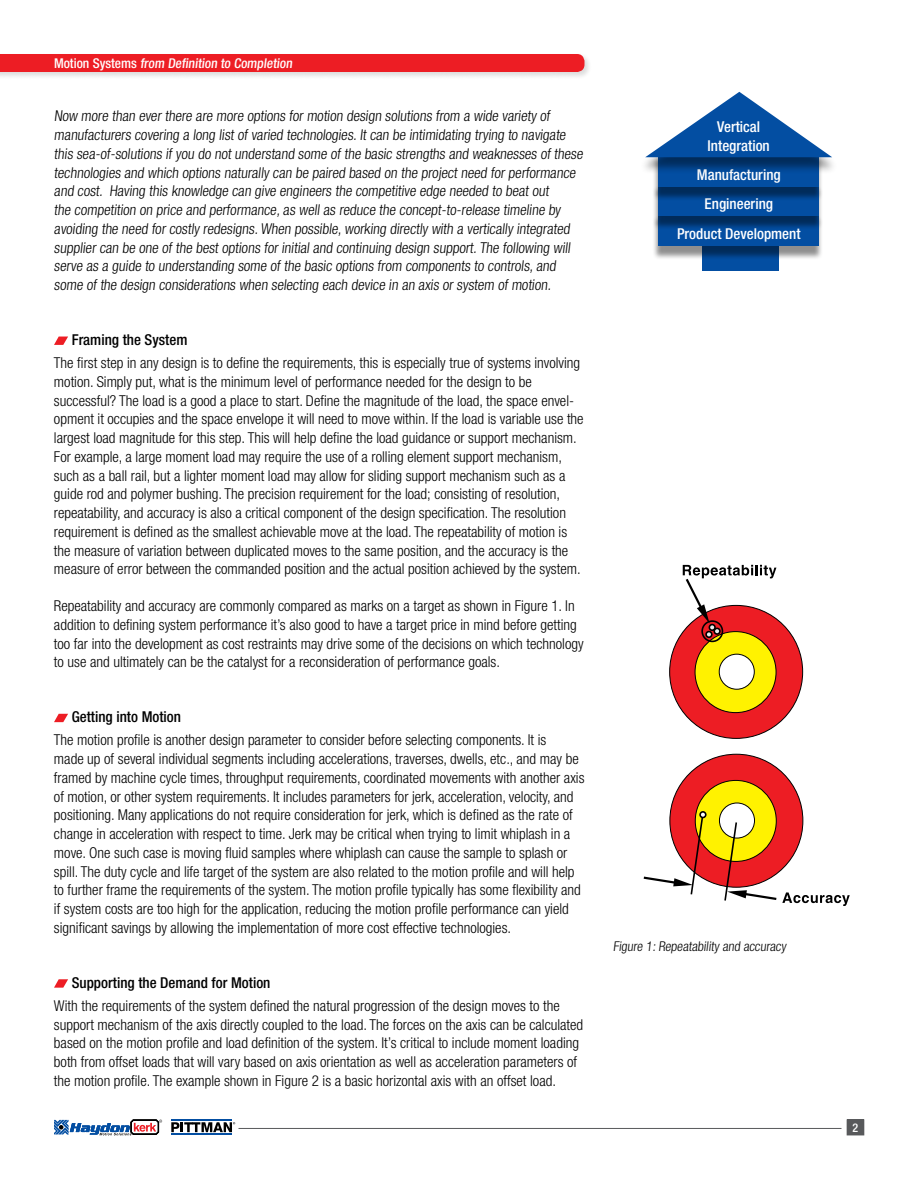
<style>
.page{position:relative;width:918px;height:1188px;background:#fff}
.page>*{position:absolute;margin:0;border:0;box-sizing:border-box;transform-origin:0 0}
.t1{font:300 condensed 15px/18.8px "Helvetica Neue LT Std";color:#000}
.t2{font:500 condensed 15px "Helvetica Neue LT Std";color:#000}
.t3{font:500 condensed 15px/18.8px "Helvetica Neue LT Std";color:#fff;text-align:center}
.t4{font:500 condensed 13.5px "Helvetica Neue LT Std";color:#fff}
.t5{font:300 condensed 13.5px "Helvetica Neue LT Std";color:#000}
.t6{font:500 condensed 12px "Helvetica Neue LT Std";color:#fff}
</style>
<div class="page">
<hr style="left:238px;top:1128px;width:604px;height:1px;background:#58595b">
<svg style="left:54px;top:1120px;width:108px;height:15px"></svg>
<svg style="left:171px;top:1122px;width:64px;height:10px"></svg>
<hr style="left:171px;top:1133px;width:61px;height:2px;background:#034ea2">
<hr style="left:171px;top:1120px;width:61px;height:1px;background:#034ea2">
<div style="left:0;top:53px;width:592px;height:27px;background:#000;opacity:.14"></div>
<div style="left:0;top:54px;width:585px;height:18px;background:#ed1d24"></div>
<div style="left:847px;top:1120px;width:17px;height:15px;background:#58595b"></div>
<div style="left:702px;top:239px;width:76px;height:32px;background:#034ea2"></div>
<svg style="left:54px;top:337px;width:14px;height:8px"></svg>
<svg style="left:54px;top:714px;width:14px;height:8px"></svg>
<svg style="left:54px;top:979px;width:14px;height:9px"></svg>
<div style="left:652px;top:215px;width:171px;height:45px;background:#000;opacity:.44"></div>
<div style="left:659px;top:211px;width:160px;height:35px;background:#034ea2"></div>
<div style="left:652px;top:186px;width:171px;height:44px;background:#000;opacity:.44"></div>
<div style="left:659px;top:182px;width:160px;height:34px;background:#034ea2"></div>
<div style="left:652px;top:156px;width:171px;height:45px;background:#000;opacity:.44"></div>
<div style="left:659px;top:152px;width:160px;height:35px;background:#034ea2"></div>
<div style="left:639px;top:94px;width:199px;height:80px;background:#000;opacity:.44"></div>
<svg style="left:645px;top:92px;width:187px;height:65px"></svg>
<div style="left:670px;top:605px;width:133px;height:133px;background:#ed1d24;border-radius:50%"></div>
<div style="left:695px;top:632px;width:81px;height:81px;background:#fff200;border-radius:50%"></div>
<div style="left:719px;top:654px;width:35px;height:35px;background:#fff;border-radius:50%"></div>
<div style="left:719px;top:654px;width:36px;height:36px;border:1px solid #000;border-radius:50%"></div>
<div style="left:701px;top:620px;width:22px;height:22px;border:2px solid #000;border-radius:50%"></div>
<div style="left:705px;top:631px;width:8px;height:7px;border:2px solid #000;border-radius:50%"></div>
<svg style="left:683px;top:565px;width:93px;height:72px"></svg>
<div style="left:670px;top:754px;width:133px;height:133px;background:#ed1d24;border-radius:50%"></div>
<div style="left:695px;top:780px;width:81px;height:81px;background:#fff200;border-radius:50%"></div>
<div style="left:719px;top:803px;width:36px;height:35px;background:#fff;border-radius:50%"></div>
<div style="left:719px;top:803px;width:36px;height:35px;border:1px solid #000;border-radius:50%"></div>
<svg style="left:644px;top:812px;width:132px;height:89px"></svg>
<div style="left:699px;top:811px;width:8px;height:7px;border:2px solid #000;border-radius:50%"></div>
<svg style="left:782px;top:892px;width:68px;height:14px"></svg>
<p class="t4" style="left:54px;top:55px;width:242px">Motion Systems from Definition to Completion</p>
<p class="t1" style="left:54px;top:107px;width:532px">Now more than ever there are more options for motion design solutions from a wide variety of manufacturers covering a long list of varied technologies. It can be intimidating trying to navigate this sea-of-solutions if you do not understand some of the basic strengths and weaknesses of these technologies and which options naturally can be paired based on the project need for performance and cost. Having this knowledge can give engineers the competitive edge needed to beat out<br>the competition on price and performance, as well as reduce the concept-to-release timeline by avoiding the need for costly redesigns.When possible, working directly with a vertically integrated supplier can be one of the best options for initial and continuing design support.The following will serve as a guide to understanding some of the basic options from components to controls, and some of the design considerations when selecting each device in an axis or system of motion.</p>
<p class="t2" style="left:72px;top:331px;width:117px">Framing the System</p>
<p class="t1" style="left:54px;top:353px;width:531px">The first step in any design is to define the requirements, this is especially true of systems involving motion. Simply put, what is the minimum level of performance needed for the design to be successful? The load is a good a place to start. Define the magnitude of the load, the space envel&shy;opment it occupies and the space envelope it will need to move within. If the load is variable use the largest load magnitude for this step. This will help define the load guidance or support mechanism.<br>For example, a large moment load may require the use of a rolling element support mechanism, such as a ball rail, but a lighter moment load may allow for sliding support mechanism such as a guide rod and polymer bushing. The precision requirement for the load; consisting of resolution, repeatability, and accuracy is also a critical component of the design specification. The resolution requirement is defined as the smallest achievable move at the load. The repeatability of motion is the measure of variation between duplicated moves to the same position, and the accuracy is the measure of error between the commanded position and the actual position achieved by the system.</p>
<p class="t1" style="left:54px;top:596px;width:531px">Repeatability and accuracy are commonly compared as marks on a target as shown in Figure 1. In addition to defining system performance it’s also good to have a target price in mind before getting too far into the development as cost restraints may drive some of the decisions on which technology to use and ultimately can be the catalyst for a reconsideration of performance goals.</p>
<p class="t2" style="left:72px;top:708px;width:111px">Getting into Motion</p>
<p class="t1" style="left:54px;top:731px;width:532px">The motion profile is another design parameter to consider before selecting components. It is<br>made up of several individual segments including accelerations, traverses, dwells, etc., and may be framed by machine cycle times, throughput requirements, coordinated movements with another axis of motion, or other system requirements. It includes parameters for jerk, acceleration, velocity, and positioning. Many applications do not require consideration for jerk, which is defined as the rate of change in acceleration with respect to time. Jerk may be critical when trying to limit whiplash in a move. One such case is moving fluid samples where whiplash can cause the sample to splash or spill. The duty cycle and life target of the system are also related to the motion profile and will help to further frame the requirements of the system. The motion profile typically has some flexibility and if system costs are too high for the application, reducing the motion profile performance can yield significant savings by allowing the implementation of more cost effective technologies.</p>
<p class="t2" style="left:72px;top:973px;width:200px">Supporting the Demand for Motion</p>
<p class="t1" style="left:54px;top:996px;width:531px">With the requirements of the system defined the natural progression of the design moves to the support mechanism of the axis directly coupled to the load. The forces on the axis can be calculated based on the motion profile and load definition of the system. It’s critical to include moment loading both from offset loads that will vary based on axis orientation as well as acceleration parameters of the motion profile. The example shown in Figure 2 is a basic horizontal axis with an offset load.</p>
<p class="t3" style="left:708px;top:117px;width:64px">Vertical<br>Integration</p>
<p class="t3" style="left:697px;top:165px;width:85px">Manufacturing</p>
<p class="t3" style="left:705px;top:195px;width:70px">Engineering</p>
<p class="t3" style="left:677px;top:224px;width:125px">Product Development</p>
<p class="t5" style="left:613px;top:939px;width:176px">Figure 1: Repeatability and accuracy</p>
<p class="t6" style="left:853px;top:1120px;width:7px">2</p>
</div>
